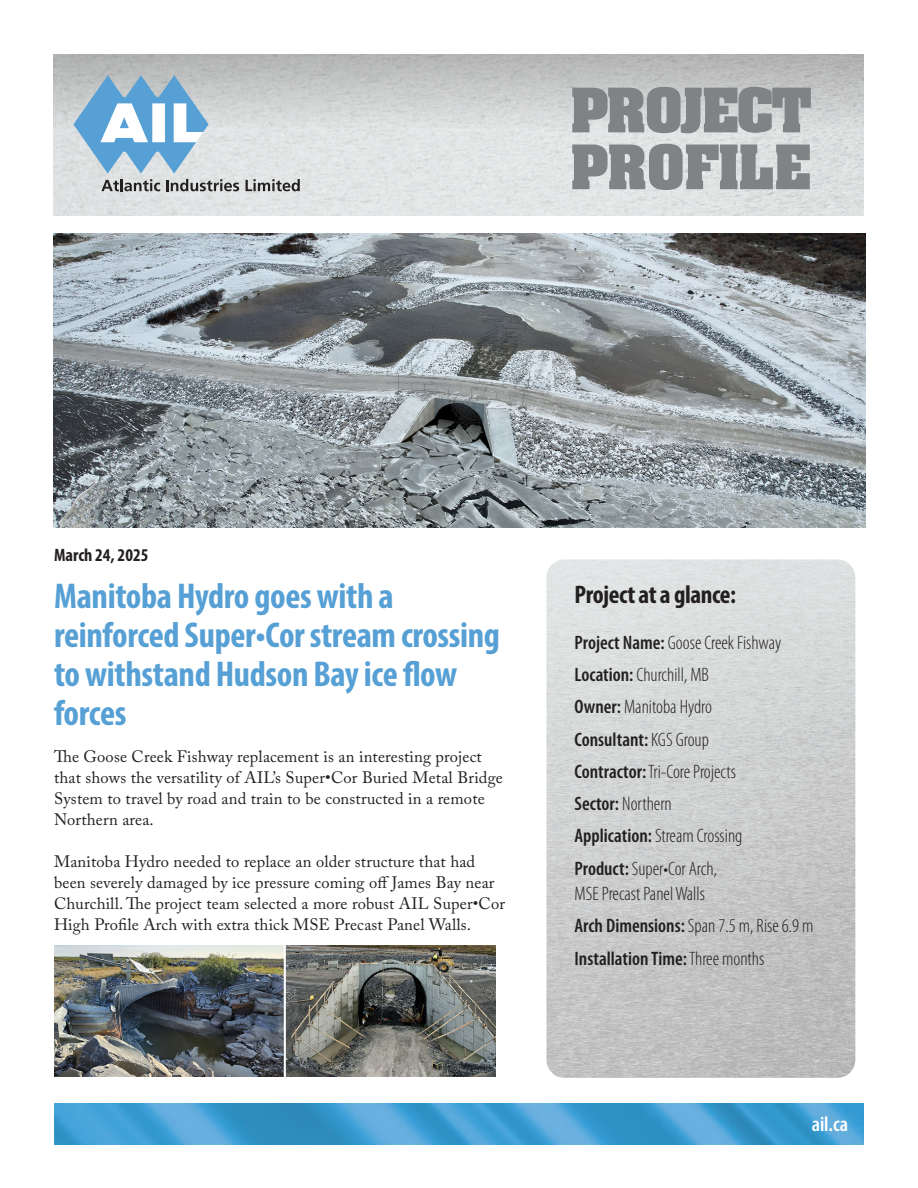
<style>
.page{position:relative;width:918px;height:1188px;background:#fff}
.page>*{position:absolute;margin:0;border:0;box-sizing:border-box;transform-origin:0 0}
.t1{font:700 52.5px/56.8px "Aachen";letter-spacing:-.01em;color:#808285}
.Head{font:700 condensed 36px/39px "Myriad Pro";letter-spacing:-.01em;color:#56a0d5}
.Header_Blue_2{font:700 condensed 25.5px "Myriad Pro";letter-spacing:-.015em;color:#231f20}
.t2{font:600 condensed 21px "Myriad Pro";color:#fff}
.Project_details{font:300 condensed 19.5px/25.5px "Myriad Pro";color:#231f20}
.Project_details-2{font:600 condensed 19.5px "Myriad Pro";color:#231f20}
.Date{font:700 condensed 18px "Myriad Pro";color:#231f20}
.copy{font:16.5px/21px "Adobe Caslon Pro";letter-spacing:.01em;color:#231f20}
.s1{font-weight:600}
.s2{font-weight:300}
</style>
<div class="page">
<img style="left:54px;top:234px;width:812px;height:293px">
<img style="left:54px;top:1103px;width:810px;height:41px">
<svg style="left:54px;top:54px;width:810px;height:162px;background:#d4d6d6"></svg>
<svg style="left:246px;top:179px;width:54px;height:12px"></svg>
<svg style="left:73px;top:75px;width:166px;height:116px;background:#abc4d6"></svg>
<img style="left:546px;top:559px;width:309px;height:519px">
<img style="left:54px;top:946px;width:442px;height:130px">
<p class="t1" style="left:570px;top:80px;width:243px">PROJECT<br>PROFILE</p>
<p class="Date" style="left:54px;top:544px;width:96px">March 24, 2025</p>
<p class="Head" style="left:54px;top:576px;width:448px">Manitoba Hydro goes with a reinforced Super•Cor stream crossing to withstand Hudson Bay ice flow forces</p>
<p class="copy" style="left:54px;top:746px;width:450px">The Goose Creek Fishway replacement is an interesting project that shows the versatility of AIL’s Super•Cor Buried Metal Bridge System to travel by road and train to be constructed in a remote Northern area.</p>
<p class="copy" style="left:54px;top:851px;width:453px">Manitoba Hydro needed to replace an older structure that had been severely damaged by ice pressure coming off James Bay near Churchill. The project team selected a more robust AIL Super•Cor High Profile Arch with extra thick MSE Precast Panel Walls.</p>
<p class="Header_Blue_2" style="left:575px;top:579px;width:163px">Project at a glance:</p>
<p class="Project_details" style="left:575px;top:630px;width:208px"><span class="s1">Project Name:</span> Goose Creek Fishway</p>
<p class="Project_details" style="left:575px;top:662px;width:136px"><span class="s1">Location:</span> Churchill, MB</p>
<p class="Project_details" style="left:575px;top:695px;width:139px"><span class="s1">Owner:</span> Manitoba Hydro</p>
<p class="Project_details-2" style="left:575px;top:728px;width:136px">Consultant: <span class="s2">KGS Group</span></p>
<p class="Project_details" style="left:575px;top:759px;width:163px"><span class="s1">Contractor:</span> Tri-Core Projects</p>
<p class="Project_details" style="left:575px;top:791px;width:99px"><span class="s1">Sector:</span> Northern</p>
<p class="Project_details" style="left:575px;top:824px;width:169px"><span class="s1">Application:</span> Stream Crossing</p>
<p class="Project_details" style="left:575px;top:856px;width:144px"><span class="s1">Product:</span> Super•Cor Arch,<br>MSE Precast Panel Walls</p>
<p class="Project_details" style="left:575px;top:914px;width:241px"><span class="s1">Arch Dimensions:</span> Span 7.5 m, Rise 6.9 m</p>
<p class="Project_details-2" style="left:575px;top:947px;width:191px">Installation Time: <span class="s2">Three months</span></p>
<p class="t2" style="left:812px;top:1113px;width:38px">ail.ca</p>
</div>
